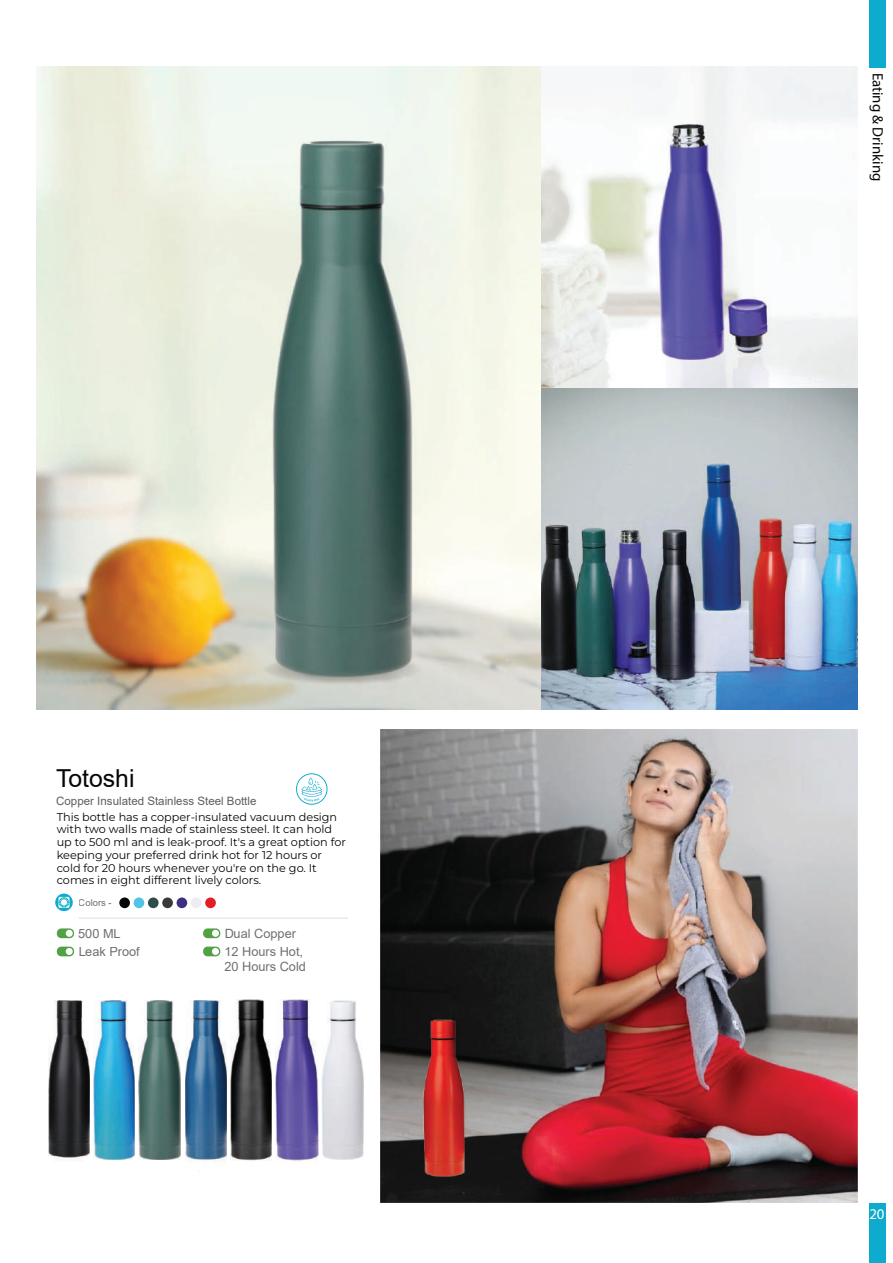
<style>
.page{position:relative;width:893px;height:1263px;background:#fff}
.page>*{position:absolute;margin:0;border:0;box-sizing:border-box;transform-origin:0 0}
.t1{font:24.75px "Arial";color:#050504}
.t2{font:14.85px "Myriad Pro";color:#050504}
.t3{font:14.85px "Myriad Pro";color:#fff}
.t4{font:12.75px/18.1px "Arial";color:#231f20}
.t5{font:11.55px "Arial";color:#050504}
.t6{font:11.25px/12.8px "Montserrat";color:#050605}
.t7{font:9.45px "Arial";color:#231f20}
</style>
<div class="page">
<div style="left:869px;top:0;width:17px;height:67px;background:#0eabce"></div>
<div style="left:869px;top:1203px;width:17px;height:60px;background:#0eabce"></div>
<img style="left:37px;top:67px;width:820px;height:643px">
<hr style="left:79px;top:918px;width:269px;height:1px;background:#231f20">
<svg style="left:55px;top:893px;width:18px;height:18px"></svg>
<div style="left:119px;top:897px;width:11px;height:11px;background:#050504;border-radius:50%"></div>
<div style="left:134px;top:897px;width:10px;height:11px;background:#50c4e7;border-radius:50%"></div>
<div style="left:148px;top:897px;width:11px;height:11px;background:#2c4d49;border-radius:50%"></div>
<div style="left:162px;top:897px;width:11px;height:11px;background:#393a3a;border-radius:50%"></div>
<div style="left:177px;top:897px;width:10px;height:11px;background:#3e2e84;border-radius:50%"></div>
<div style="left:191px;top:897px;width:11px;height:11px;background:#eeeef2;border-radius:50%"></div>
<div style="left:205px;top:897px;width:11px;height:11px;background:#e11f25;border-radius:50%"></div>
<svg style="left:57px;top:928px;width:17px;height:10px"></svg>
<div style="left:66px;top:930px;width:7px;height:7px;background:#fff;border-radius:50%"></div>
<svg style="left:57px;top:946px;width:17px;height:10px"></svg>
<div style="left:66px;top:948px;width:7px;height:7px;background:#fff;border-radius:50%"></div>
<div style="left:203px;top:928px;width:17px;height:10px;background:#52a145;border-radius:4px"></div>
<div style="left:212px;top:930px;width:7px;height:7px;background:#fff;border-radius:50%"></div>
<svg style="left:203px;top:946px;width:17px;height:10px"></svg>
<div style="left:212px;top:948px;width:7px;height:7px;background:#fff;border-radius:50%"></div>
<img style="left:48px;top:1001px;width:42px;height:161px">
<img style="left:93px;top:1001px;width:42px;height:158px">
<img style="left:139px;top:1000px;width:42px;height:159px">
<img style="left:185px;top:1001px;width:41px;height:160px">
<img style="left:275px;top:999px;width:44px;height:162px">
<img style="left:322px;top:1000px;width:42px;height:159px">
<img style="left:230px;top:999px;width:42px;height:162px">
<img style="left:380px;top:729px;width:477px;height:474px">
<svg style="left:296px;top:773px;width:31px;height:32px"></svg>
<h1 class="t1" style="left:56px;top:762px;width:80px">Totoshi</h1>
<p class="t5" style="left:56px;top:793px;width:202px">Copper Insulated Stainless Steel Bottle</p>
<p class="t6" style="left:57px;top:810px;width:291px">This bottle has a copper-insulated vacuum design with two walls made of stainless steel. It can hold up to 500 ml and is leak-proof. It's a great option for keeping your preferred drink hot for 12 hours or cold for 20 hours whenever you're on the go. It comes in eight different lively colors.</p>
<p class="t7" style="left:79px;top:896px;width:35px">Colors -</p>
<p class="t4" style="left:78px;top:924px;width:44px">500 ML</p>
<p class="t4" style="left:78px;top:943px;width:63px">Leak Proof</p>
<p class="t4" style="left:224px;top:924px;width:80px">Dual Copper<br>12 Hours Hot,</p>
<p class="t4" style="left:224px;top:958px;width:83px">20 Hours Cold</p>
<h2 class="t2" style="left:887px;top:73px;width:110px;rotate:90deg">Eating &amp; Drinking</h2>
<h2 class="t3" style="left:869px;top:1204px;width:17px">20</h2>
</div>
